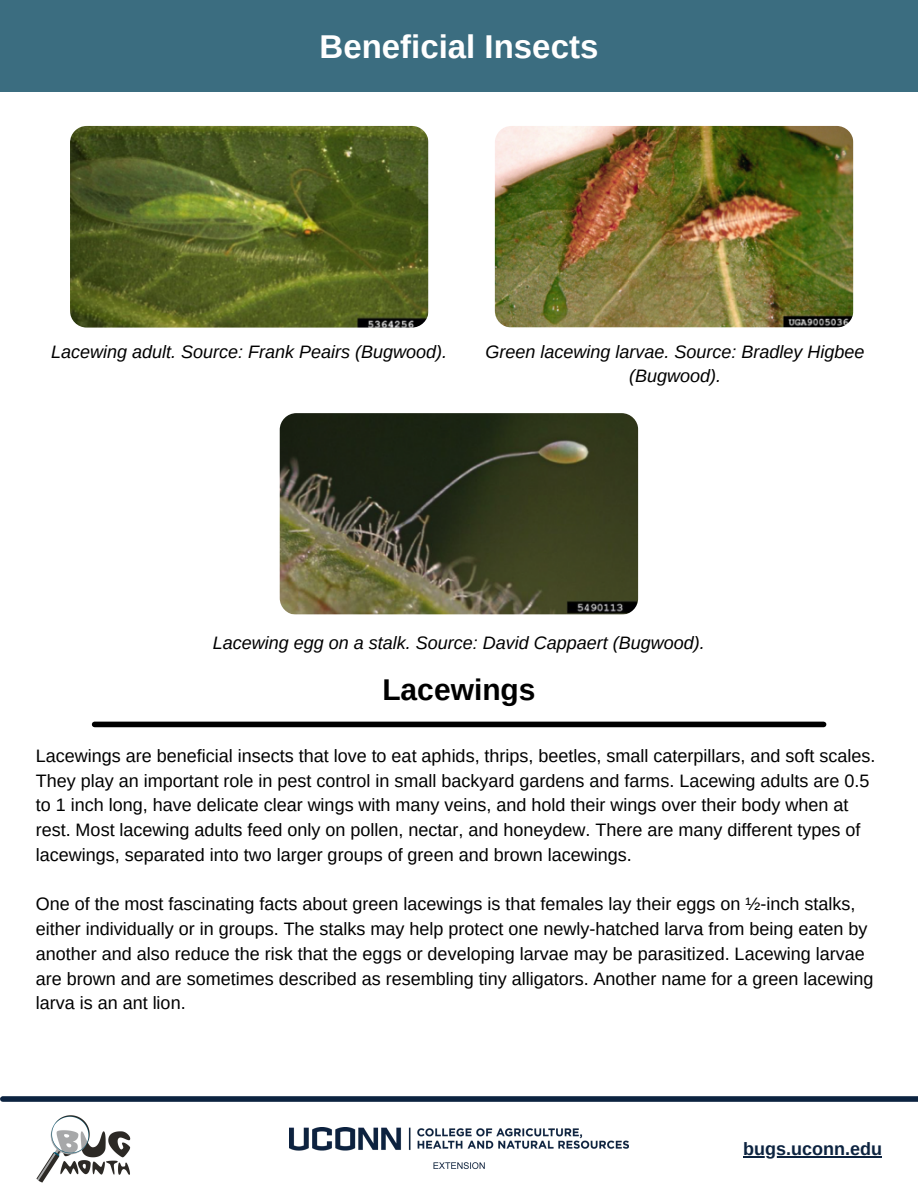
<style>
.page{position:relative;width:918px;height:1188px;background:#fff}
.page>*{position:absolute;margin:0;border:0;box-sizing:border-box;transform-origin:0 0}
.t1{font:700 33px "Arimo";color:#fff}
.t2{font:700 30px "Arimo";color:#000}
.t3{font:18px/24.8px "Arimo";color:#000}
.t4{font:italic 18px/24.8px "Arimo";color:#000;text-align:center}
.t5{font:700 18px "Arimo";color:#0c2340}
</style>
<div class="page">
<div style="left:3px;top:1096px;width:915px;height:6px;background:#0c2340"></div>
<div style="left:0;top:0;width:918px;height:92px;background:#3b6d80"></div>
<img style="left:290px;top:1127px;width:338px;height:43px">
<div style="left:95px;top:722px;width:729px;height:5px;background:#000"></div>
<img style="left:70px;top:126px;width:359px;height:202px;border-radius:17px">
<img style="left:495px;top:126px;width:358px;height:201px;border-radius:17px">
<img style="left:36px;top:1115px;width:95px;height:68px">
<hr style="left:743px;top:1156px;width:139px;height:1px;background:#0c2340">
<img style="left:280px;top:413px;width:358px;height:202px;border-radius:17px">
<p class="t1" style="left:320px;top:28px;width:280px">Beneficial Insects</p>
<p class="t4" style="left:51px;top:339px;width:397px">Lacewing adult. Source: Frank Peairs (Bugwood).</p>
<p class="t4" style="left:485px;top:339px;width:380px">Green lacewing larvae. Source: Bradley Higbee (Bugwood).</p>
<p class="t4" style="left:213px;top:631px;width:493px">Lacewing egg on a stalk. Source: David Cappaert (Bugwood).</p>
<p class="t2" style="left:382px;top:672px;width:155px">Lacewings</p>
<p class="t3" style="left:36px;top:743px;width:841px">Lacewings are beneficial insects that love to eat aphids, thrips, beetles, small caterpillars, and soft scales.<br>They play an important role in pest control in small backyard gardens and farms. Lacewing adults are 0.5 to 1 inch long, have delicate clear wings with many veins, and hold their wings over their body when at rest. Most lacewing adults feed only on pollen, nectar, and honeydew. There are many different types of lacewings, separated into two larger groups of green and brown lacewings.</p>
<p class="t3" style="left:36px;top:892px;width:839px">One of the most fascinating facts about green lacewings is that females lay their eggs on ½-inch stalks, either individually or in groups. The stalks may help protect one newly-hatched larva from being eaten by another and also reduce the risk that the eggs or developing larvae may be parasitized. Lacewing larvae are brown and are sometimes described as resembling tiny alligators. Another name for a green lacewing larva is an ant lion.</p>
<p class="t5" style="left:743px;top:1139px;width:140px">bugs.uconn.edu</p>
</div>
